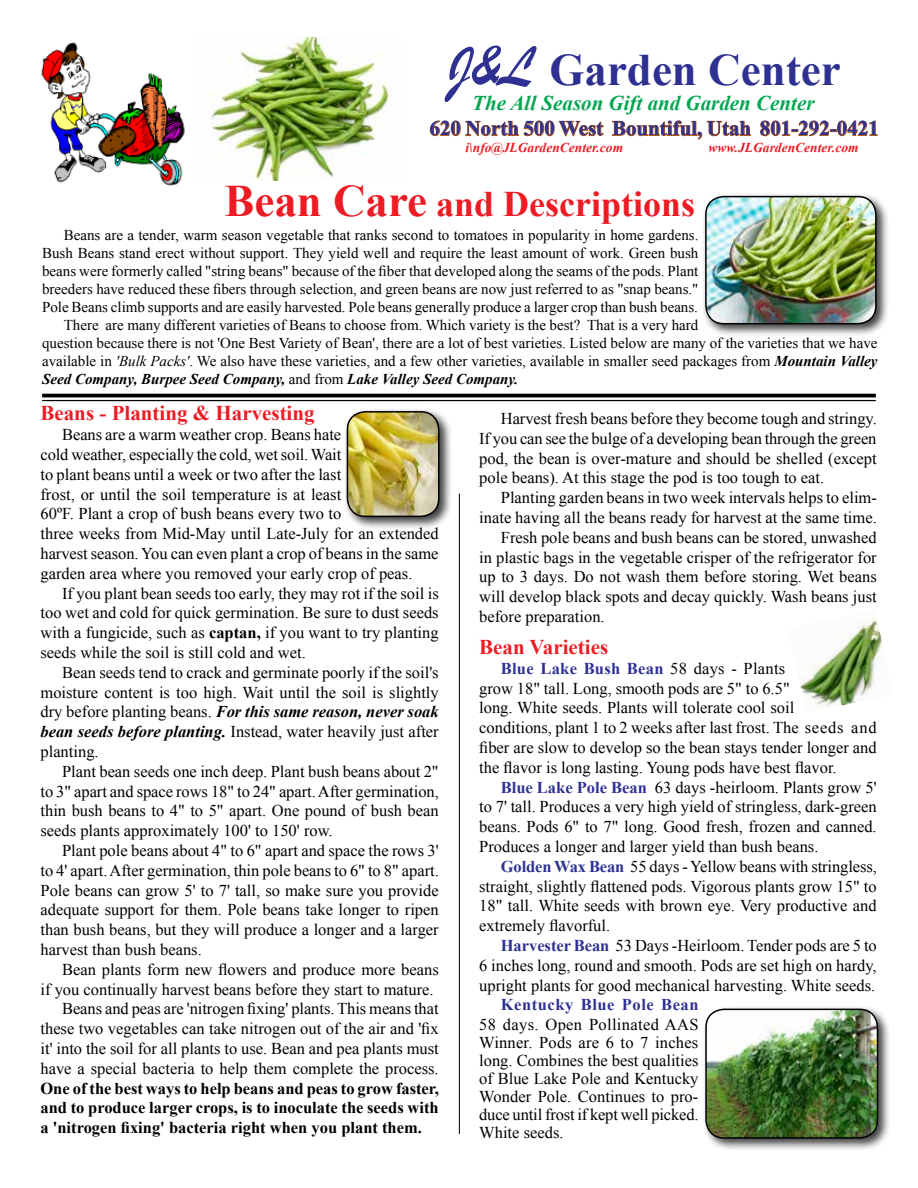
<style>
.page{position:relative;width:918px;height:1188px;background:#fff}
.page>*{position:absolute;margin:0;border:0;box-sizing:border-box;transform-origin:0 0}
.t1{font:700 45px "Times New Roman";color:#2e3192}
.t2{font:700 36px "Times New Roman";color:#ed1c24}
.t3{font:700 21px "Times New Roman";color:#2e3192}
.t4{font:700 21px "Times New Roman";color:#ed1c24}
.t5{font:italic 700 21px "Times New Roman";color:#00a651}
.t6{font:16.5px/19.8px "Times New Roman";color:#000;text-align:justify}
.t7{font:700 16.5px/19.8px "Times New Roman";color:#000;text-align:justify}
.t8{font:700 16.5px "Times New Roman";letter-spacing:.035em;color:#2e3192}
.t9{font:15px "Times New Roman";color:#000}
.t10{font:italic 700 15px "Times New Roman";color:#000}
.t11{font:italic 700 13.5px "Times New Roman";color:#ed1c24}
.t12{font:italic 9px "Times New Roman";color:#000}
.s1{font-family:"Brush Script";font-weight:400;font-size:60px}
.s2{font-size:45px}
.s3{font-style:italic}
.s4{font-weight:700;font-style:italic}
.s5{font-weight:400;font-style:normal}
.s6{font-weight:700}
.s7{font-weight:700;color:#2e3192}
</style>
<div class="page">
<img style="left:211px;top:37px;width:181px;height:143px">
<svg style="left:430px;top:120px;width:174px;height:16px"></svg>
<svg style="left:612px;top:120px;width:139px;height:20px"></svg>
<svg style="left:760px;top:120px;width:118px;height:16px"></svg>
<hr style="left:42px;top:394px;width:834px;height:3px;background:#000">
<hr style="left:42px;top:400px;width:834px;height:1px;background:#000">
<hr style="left:459px;top:494px;width:1px;height:640px;background:#000">
<img style="left:41px;top:42px;width:144px;height:144px">
<div style="left:343px;top:408px;width:109px;height:122px;background:#000;opacity:.75"></div>
<img style="left:347px;top:412px;width:92px;height:104px">
<div style="left:347px;top:411px;width:92px;height:106px;border:2px solid #000;border-radius:18px"></div>
<div style="left:702px;top:192px;width:188px;height:146px;background:#000;opacity:.75"></div>
<img style="left:706px;top:197px;width:170px;height:127px">
<div style="left:705px;top:196px;width:172px;height:128px;border:2px solid #000;border-radius:18px"></div>
<div style="left:702px;top:1005px;width:189px;height:146px;background:#000;opacity:.75"></div>
<img style="left:706px;top:1009px;width:172px;height:129px">
<div style="left:705px;top:1009px;width:173px;height:130px;border:2px solid #000;border-radius:18px"></div>
<img style="left:799px;top:617px;width:84px;height:92px">
<p class="t12" style="left:141px;top:151px;width:19px">2016</p>
<h1 class="t1" style="left:447px;top:39px;width:395px"><span class="s1">J&amp;L</span> Garden Center</h1>
<p class="t5" style="left:472px;top:89px;width:344px">The All Season Gift and Garden Center</p>
<p class="t3" style="left:430px;top:114px;width:451px">620 North 500 West Bountiful, Utah 801-292-0421</p>
<p class="t11" style="left:465px;top:138px;width:159px">i\nfo@JLGardenCenter.com</p>
<p class="t11" style="left:708px;top:138px;width:152px">www.JLGardenCenter.com</p>
<h2 class="t2" style="left:224px;top:179px;width:472px"><span class="s2">Bean Care</span> and Descriptions</h2>
<p class="t9" style="left:64px;top:225px;width:636px">Beans are a tender, warm season vegetable that ranks second to tomatoes in popularity in home gardens.</p>
<p class="t9" style="left:42px;top:243px;width:658px">Bush Beans stand erect without support. They yield well and require the least amount of work. Green bush</p>
<p class="t9" style="left:42px;top:261px;width:658px">beans were formerly called "string beans" because of the fiber that developed along the seams of the pods. Plant</p>
<p class="t9" style="left:42px;top:279px;width:658px">breeders have reduced these fibers through selection, and green beans are now just referred to as "snap beans."</p>
<p class="t9" style="left:42px;top:297px;width:657px">Pole Beans climb supports and are easily harvested. Pole beans generally produce a larger crop than bush beans.</p>
<p class="t9" style="left:64px;top:315px;width:636px">There are many different varieties of Beans to choose from. Which variety is the best? That is a very hard</p>
<p class="t9" style="left:42px;top:333px;width:837px">question because there is not 'One Best Variety of Bean', there are a lot of best varieties. Listed below are many of the varieties that we have</p>
<p class="t9" style="left:42px;top:351px;width:837px">available in <span class="s3">'Bulk Packs'</span>. We also have these varieties, and a few other varieties, available in smaller seed packages from <span class="s4">Mountain Valley</span></p>
<p class="t10" style="left:42px;top:369px;width:478px">Seed Company, Burpee Seed Company, <span class="s5">and from</span> Lake Valley Seed Company.</p>
<p class="t4" style="left:40px;top:399px;width:276px">Beans - Planting &amp; Harvesting</p>
<p class="t6" style="left:41px;top:424px;width:400px;text-align:left;text-indent:22px">Beans are a warm weather crop. Beans hate<br>cold weather, especially the cold, wet soil. Wait<br>to plant beans until a week or two after the last<br>frost, or until the soil temperature is at least<br>60ºF. Plant a crop of bush beans every two to<br>three weeks from Mid-May until Late-July for an extended harvest season. You can even plant a crop of beans in the same garden area where you removed your early crop of peas.</p>
<p class="t6" style="left:41px;top:583px;width:400px;text-indent:22px">If you plant bean seeds too early, they may rot if the soil is too wet and cold for quick germination. Be sure to dust seeds with a fungicide, such as <span class="s6">captan,</span> if you want to try planting seeds while the soil is still cold and wet.</p>
<p class="t6" style="left:41px;top:662px;width:400px;text-indent:22px">Bean seeds tend to crack and germinate poorly if the soil's moisture content is too high. Wait until the soil is slightly dry before planting beans. <span class="s4">For this same reason, never soak bean seeds before planting.</span> Instead, water heavily just after planting.</p>
<p class="t6" style="left:41px;top:761px;width:400px;text-indent:22px">Plant bean seeds one inch deep. Plant bush beans about 2" to 3" apart and space rows 18" to 24" apart. After germination, thin bush beans to 4" to 5" apart. One pound of bush bean seeds plants approximately 100' to 150' row.</p>
<p class="t6" style="left:41px;top:840px;width:400px;text-indent:22px">Plant pole beans about 4" to 6" apart and space the rows 3' to 4' apart. After germination, thin pole beans to 6" to 8" apart.<br>Pole beans can grow 5' to 7' tall, so make sure you provide adequate support for them. Pole beans take longer to ripen than bush beans, but they will produce a longer and a larger harvest than bush beans.</p>
<p class="t6" style="left:62px;top:959px;width:378px">Bean plants form new flowers and produce more beans</p>
<p class="t6" style="left:41px;top:979px;width:395px">if you continually harvest beans before they start to mature.</p>
<p class="t6" style="left:62px;top:999px;width:378px">Beans and peas are 'nitrogen fixing' plants. This means that</p>
<p class="t6" style="left:41px;top:1018px;width:400px">these two vegetables can take nitrogen out of the air and 'fix</p>
<p class="t6" style="left:41px;top:1038px;width:400px">it' into the soil for all plants to use. Bean and pea plants must</p>
<p class="t6" style="left:41px;top:1058px;width:400px">have a special bacteria to help them complete the process.</p>
<p class="t7" style="left:41px;top:1078px;width:400px">One of the best ways to help beans and peas to grow faster, and to produce larger crops, is to inoculate the seeds with a 'nitrogen fixing' bacteria right when you plant them.</p>
<p class="t6" style="left:479px;top:408px;width:399px;text-indent:22px">Harvest fresh beans before they become tough and stringy.<br>If you can see the bulge of a developing bean through the green pod, the bean is over-mature and should be shelled (except pole beans). At this stage the pod is too tough to eat.</p>
<p class="t6" style="left:501px;top:488px;width:378px">Planting garden beans in two week intervals helps to elim-</p>
<p class="t6" style="left:479px;top:507px;width:399px">inate having all the beans ready for harvest at the same time.</p>
<p class="t6" style="left:501px;top:527px;width:377px">Fresh pole beans and bush beans can be stored, unwashed</p>
<p class="t6" style="left:479px;top:547px;width:399px">in plastic bags in the vegetable crisper of the refrigerator for</p>
<p class="t6" style="left:479px;top:567px;width:399px">up to 3 days. Do not wash them before storing. Wet beans</p>
<p class="t6" style="left:479px;top:587px;width:399px">will develop black spots and decay quickly. Wash beans just</p>
<p class="t6" style="left:479px;top:606px;width:127px">before preparation.</p>
<p class="t4" style="left:479px;top:632px;width:130px">Bean Varieties</p>
<p class="t6" style="left:479px;top:658px;width:399px;text-align:left;text-indent:22px"><span class="s7">Blue Lake Bush Bean</span> 58 days - Plants<br>grow 18" tall. Long, smooth pods are 5" to 6.5"<br>long. White seeds. Plants will tolerate cool soil<br>conditions, plant 1 to 2 weeks after last frost. The seeds and fiber are slow to develop so the bean stays tender longer and the flavor is long lasting. Young pods have best flavor.</p>
<p class="t6" style="left:479px;top:777px;width:399px;text-indent:22px"><span class="s7">Blue Lake Pole Bean</span> 63 days -heirloom. Plants grow 5' to 7' tall. Produces a very high yield of stringless, dark-green beans. Pods 6" to 7" long. Good fresh, frozen and canned.<br>Produces a longer and larger yield than bush beans.</p>
<p class="t6" style="left:479px;top:856px;width:399px;text-indent:22px"><span class="s7">Golden Wax Bean</span> 55 days - Yellow beans with stringless, straight, slightly flattened pods. Vigorous plants grow 15" to 18" tall. White seeds with brown eye. Very productive and extremely flavorful.</p>
<p class="t6" style="left:479px;top:935px;width:399px;text-indent:22px"><span class="s7">Harvester Bean</span> 53 Days -Heirloom. Tender pods are 5 to 6 inches long, round and smooth. Pods are set high on hardy, upright plants for good mechanical harvesting. White seeds.</p>
<p class="t8" style="left:501px;top:993px;width:199px">Kentucky Blue Pole Bean</p>
<p class="t6" style="left:479px;top:1015px;width:221px;line-height:18px">58 days. Open Pollinated AAS Winner. Pods are 6 to 7 inches long. Combines the best qualities of Blue Lake Pole and Kentucky Wonder Pole. Continues to pro&shy;duce until frost if kept well picked.<br>White seeds.</p>
</div>
